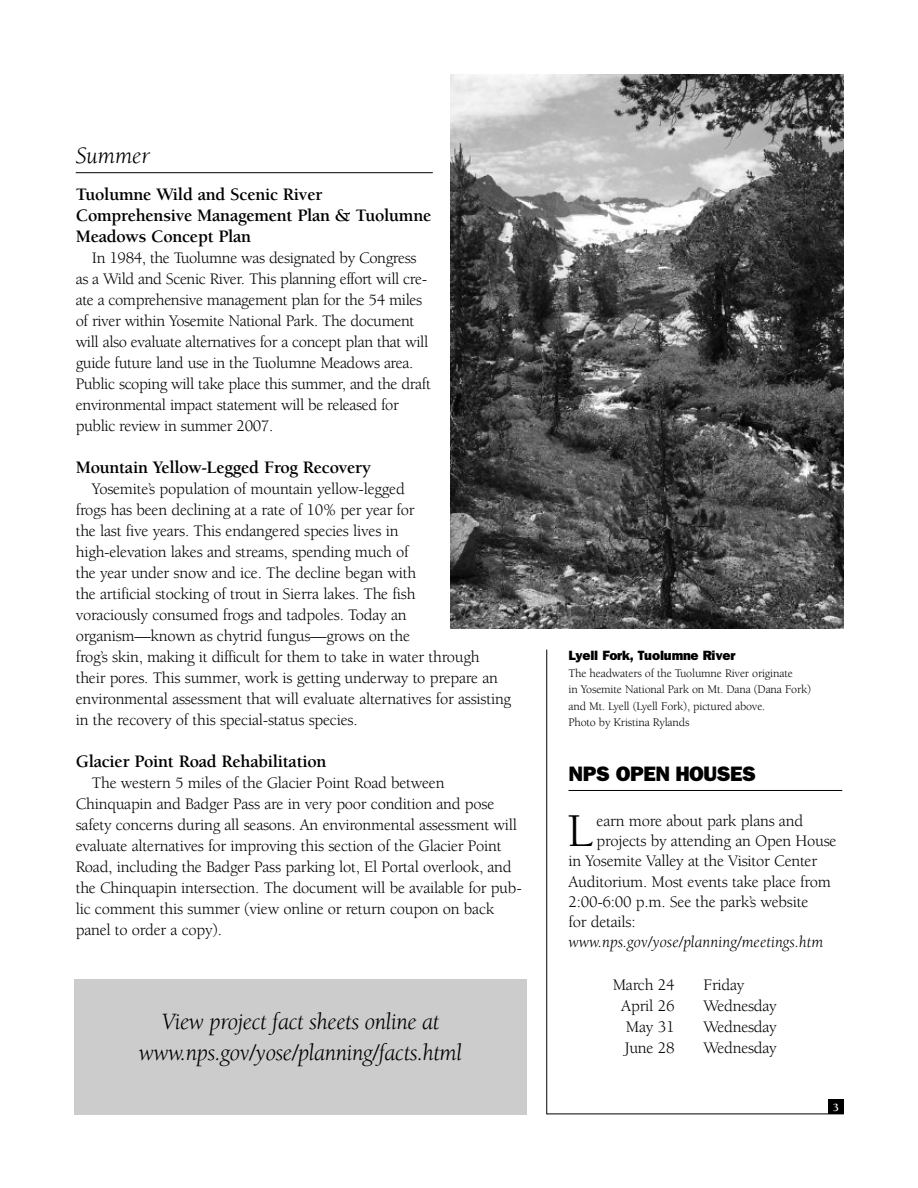
<style>
.page{position:relative;width:918px;height:1188px;background:#fff}
.page>*{position:absolute;margin:0;border:0;box-sizing:border-box;transform-origin:0 0}
.t1{font:48.3px "Berkeley";color:#000}
.t2{font:italic 24px/31.5px "Berkeley";letter-spacing:-.02em;color:#000;text-align:center}
.t3{font:800 21px "Franklin Gothic";letter-spacing:-.025em;color:#000}
.t4{font:700 18px/21px "Berkeley";letter-spacing:-.015em;color:#000}
.t5{font:16.5px/21px "Berkeley";letter-spacing:-.015em;color:#000}
.t6{font:italic 16.5px "Berkeley";color:#000}
.t7{font:800 13.5px "Franklin Gothic";letter-spacing:-.02em;color:#000}
.t8{font:12px/16.5px "Berkeley";letter-spacing:-.015em;color:#000}
.t9{font:700 11.25px "Berkeley";color:#fff}
</style>
<div class="page">
<hr style="left:547px;top:1114px;width:297px;height:1px;background:#000">
<div style="left:828px;top:1100px;width:16px;height:14px;background:#000"></div>
<hr style="left:76px;top:172px;width:357px;height:1px;background:#000">
<hr style="left:546px;top:650px;width:1px;height:464px;background:#000">
<img style="left:451px;top:74px;width:393px;height:555px">
<hr style="left:568px;top:790px;width:274px;height:1px;background:#000">
<div style="left:74px;top:979px;width:452px;height:135px;background:#ccc"></div>
<h2 class="t2" style="left:76px;top:141px;width:76px">Summer</h2>
<p class="t4" style="left:76px;top:185px;width:357px">Tuolumne Wild and Scenic River<br>Comprehensive Management Plan &amp; Tuolumne<br>Meadows Concept Plan</p>
<p class="t5" style="left:76px;top:249px;width:357px;text-indent:16px">In 1984, the Tuolumne was designated by Congress as a Wild and Scenic River. This planning effort will cre&shy;ate a comprehensive management plan for the 54 miles of river within Yosemite National Park. The document will also evaluate alternatives for a concept plan that will guide future land use in the Tuolumne Meadows area.<br>Public scoping will take place this summer, and the draft environmental impact statement will be released for public review in summer 2007.</p>
<p class="t4" style="left:76px;top:458px;width:297px">Mountain Yellow-Legged Frog Recovery</p>
<p class="t5" style="left:76px;top:480px;width:437px;text-indent:16px">Yosemite’s population of mountain yellow-legged<br>frogs has been declining at a rate of 10% per year for<br>the last five years. This endangered species lives in<br>high-elevation lakes and streams, spending much of<br>the year under snow and ice. The decline began with<br>the artificial stocking of trout in Sierra lakes. The fish<br>voraciously consumed frogs and tadpoles. Today an organism—known as chytrid fungus—grows on the<br>frog’s skin, making it difficult for them to take in water through their pores. This summer, work is getting underway to prepare an environmental assessment that will evaluate alternatives for assisting in the recovery of this special-status species.</p>
<p class="t4" style="left:76px;top:752px;width:252px">Glacier Point Road Rehabilitation</p>
<p class="t5" style="left:76px;top:774px;width:448px;text-indent:16px">The western 5 miles of the Glacier Point Road between Chinquapin and Badger Pass are in very poor condition and pose safety concerns during all seasons. An environmental assessment will evaluate alternatives for improving this section of the Glacier Point Road, including the Badger Pass parking lot, El Portal overlook, and the Chinquapin intersection. The document will be available for pub&shy;lic comment this summer (view online or return coupon on back panel to order a copy).</p>
<h2 class="t2" style="left:139px;top:1007px;width:325px">View project fact sheets online at www.nps.gov/yose/planning/facts.html</h2>
<p class="t7" style="left:568px;top:648px;width:168px">Lyell Fork, Tuolumne River</p>
<p class="t8" style="left:568px;top:666px;width:244px">The headwaters of the Tuolumne River originate<br>in Yosemite National Park on Mt. Dana (Dana Fork) and Mt. Lyell (Lyell Fork), pictured above.<br>Photo by Kristina Rylands</p>
<p class="t3" style="left:568px;top:762px;width:189px">NPS OPEN HOUSES</p>
<h1 class="t1" style="left:568px;top:812px;width:27px">L</h1>
<p class="t5" style="left:597px;top:812px;width:208px">earn more about park plans and</p>
<p class="t5" style="left:597px;top:832px;width:242px">projects by attending an Open House</p>
<p class="t5" style="left:568px;top:852px;width:250px">in Yosemite Valley at the Visitor Center</p>
<p class="t5" style="left:568px;top:872px;width:264px">Auditorium. Most events take place from</p>
<p class="t5" style="left:568px;top:893px;width:241px">2:00-6:00 p.m. See the park’s website</p>
<p class="t5" style="left:568px;top:913px;width:69px">for details:</p>
<p class="t6" style="left:568px;top:936px;width:256px">www.nps.gov/yose/planning/meetings.htm</p>
<p class="t5" style="left:613px;top:975px;width:63px">March 24</p>
<p class="t5" style="left:703px;top:975px;width:43px">Friday</p>
<p class="t5" style="left:621px;top:996px;width:55px">April 26</p>
<p class="t5" style="left:703px;top:996px;width:75px">Wednesday</p>
<p class="t5" style="left:626px;top:1017px;width:50px">May 31</p>
<p class="t5" style="left:703px;top:1017px;width:75px">Wednesday</p>
<p class="t5" style="left:624px;top:1038px;width:52px">June 28</p>
<p class="t5" style="left:703px;top:1038px;width:75px">Wednesday</p>
<p class="t9" style="left:833px;top:1103px;width:8px">3</p>
</div>
